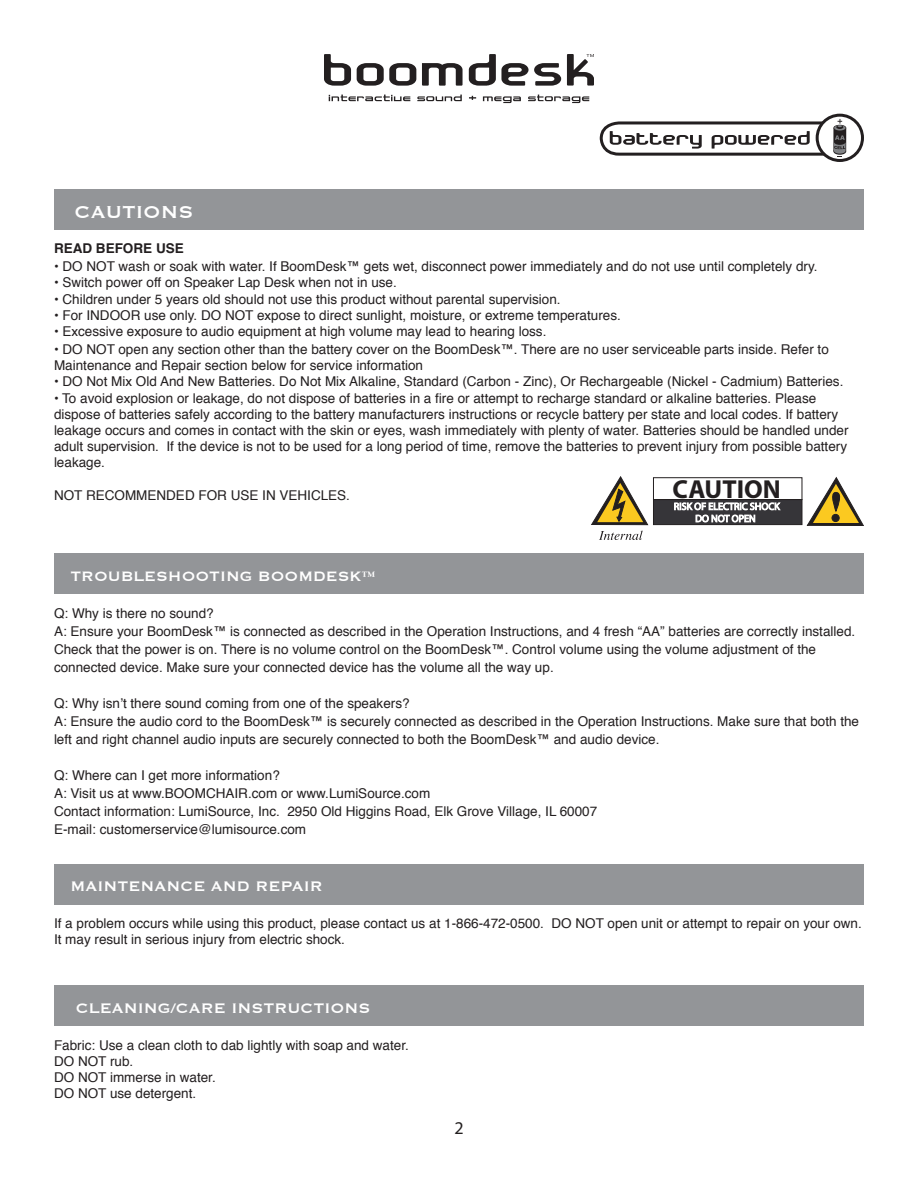
<style>
.page{position:relative;width:918px;height:1188px;background:#fff}
.page>*{position:absolute;margin:0;border:0;box-sizing:border-box;transform-origin:0 0}
.t1{font:22.5px "Copperplate";color:#fff}
.t2{font:18px "Copperplate";color:#fff}
.t3{font:18px "Myriad Pro";color:#231f20}
.t4{font:17.7px "Copperplate";color:#fff}
.t5{font:13.5px/16.2px "Helvetica";color:#231f20}
.t6{font:700 13.5px "Helvetica";color:#231f20}
</style>
<div class="page">
<div style="left:54px;top:189px;width:810px;height:41px;background:#939598"></div>
<svg style="left:817px;top:115px;width:45px;height:45px"></svg>
<div style="left:816px;top:114px;width:48px;height:48px;border:3px solid #231f20;border-radius:50%"></div>
<svg style="left:599px;top:119px;width:251px;height:38px"></svg>
<div style="left:54px;top:554px;width:810px;height:40px;background:#939598"></div>
<div style="left:54px;top:986px;width:810px;height:40px;background:#939598"></div>
<div style="left:54px;top:864px;width:810px;height:40px;background:#939598"></div>
<svg style="left:324px;top:54px;width:270px;height:32px"></svg>
<svg style="left:329px;top:95px;width:260px;height:8px"></svg>
<svg style="left:806px;top:476px;width:58px;height:50px"></svg>
<div style="left:832px;top:514px;width:7px;height:8px;background:#231f20;border-radius:50%"></div>
<div style="left:832px;top:514px;width:8px;height:8px;border:1px solid #231f20;border-radius:50%"></div>
<div style="left:653px;top:477px;width:149px;height:23px;border:1px solid #231f20"></div>
<div style="left:653px;top:499px;width:149px;height:26px;background:#363539;border:1px solid #231f20"></div>
<svg style="left:591px;top:476px;width:58px;height:64px"></svg>
<svg style="left:674px;top:498px;width:107px;height:27px"></svg>
<h1 class="t1" style="left:75px;top:197px;width:120px">CAUTIONS</h1>
<p class="t6" style="left:54px;top:237px;width:131px">READ BEFORE USE</p>
<p class="t5" style="left:54px;top:259px;width:765px">• DO NOT wash or soak with water. If BoomDesk™ gets wet, disconnect power immediately and do not use until completely dry.</p>
<p class="t5" style="left:54px;top:275px;width:344px">• Switch power off on Speaker Lap Desk when not in use.</p>
<p class="t5" style="left:54px;top:291px;width:508px">• Children under 5 years old should not use this product without parental supervision.</p>
<p class="t5" style="left:54px;top:307px;width:568px">• For INDOOR use only. DO NOT expose to direct sunlight, moisture, or extreme temperatures.</p>
<p class="t5" style="left:54px;top:323px;width:494px">• Excessive exposure to audio equipment at high volume may lead to hearing loss.</p>
<p class="t5" style="left:54px;top:341px;width:776px">• DO NOT open any section other than the battery cover on the BoomDesk™. There are no user serviceable parts inside. Refer to<br>Maintenance and Repair section below for service information</p>
<p class="t5" style="left:54px;top:374px;width:791px">• DO Not Mix Old And New Batteries. Do Not Mix Alkaline, Standard (Carbon - Zinc), Or Rechargeable (Nickel - Cadmium) Batteries.</p>
<p class="t5" style="left:54px;top:390px;width:796px">• To avoid explosion or leakage, do not dispose of batteries in a fire or attempt to recharge standard or alkaline batteries. Please dispose of batteries safely according to the battery manufacturers instructions or recycle battery per state and local codes. If battery leakage occurs and comes in contact with the skin or eyes, wash immediately with plenty of water. Batteries should be handled under adult supervision. If the device is not to be used for a long period of time, remove the batteries to prevent injury from possible battery leakage.</p>
<p class="t5" style="left:54px;top:487px;width:43px">Not recommended</p>
<p class="t5" style="left:199px;top:487px;width:10px">for</p>
<p class="t5" style="left:231px;top:487px;width:85px">use in vehicles</p>
<p class="t5" style="left:346px;top:487px;width:5px">.</p>
<h3 class="t4" style="left:70px;top:564px;width:306px">TROUBLESHOOTING BOOMDESK™</h3>
<p class="t5" style="left:54px;top:604px;width:803px;line-height:18px">Q: Why is there no sound?<br>A: Ensure your BoomDesk™ is connected as described in the Operation Instructions, and 4 fresh “AA” batteries are correctly installed.<br>Check that the power is on. There is no volume control on the BoomDesk™. Control volume using the volume adjustment of the connected device. Make sure your connected device has the volume all the way up.</p>
<p class="t5" style="left:54px;top:694px;width:807px;line-height:18px">Q: Why isn’t there sound coming from one of the speakers?<br>A: Ensure the audio cord to the BoomDesk™ is securely connected as described in the Operation Instructions. Make sure that both the left and right channel audio inputs are securely connected to both the BoomDesk™ and audio device.</p>
<p class="t5" style="left:54px;top:766px;width:545px;line-height:18px">Q: Where can I get more information?<br>A: Visit us at www.BOOMCHAIR.com or www.LumiSource.com<br>Contact information: LumiSource, Inc. 2950 Old Higgins Road, Elk Grove Village, IL 60007<br>E-mail: customerservice@lumisource.com</p>
<h2 class="t2" style="left:70px;top:875px;width:254px">MAINTENANCE AND REPAIR</h2>
<p class="t5" style="left:54px;top:916px;width:809px">If a problem occurs while using this product, please contact us at 1-866-472-0500. DO NOT open unit or attempt to repair on your own.<br>It may result in serious injury from electric shock.</p>
<h2 class="t2" style="left:76px;top:996px;width:296px">CLEANING/CARE INSTRUCTIONS</h2>
<p class="t5" style="left:54px;top:1037px;width:356px">Fabric: Use a clean cloth to dab lightly with soap and water.<br>DO NOT rub.<br>DO NOT immerse in water.<br>DO NOT use detergent.</p>
<h2 class="t3" style="left:454px;top:1117px;width:11px">2</h2>
</div>
